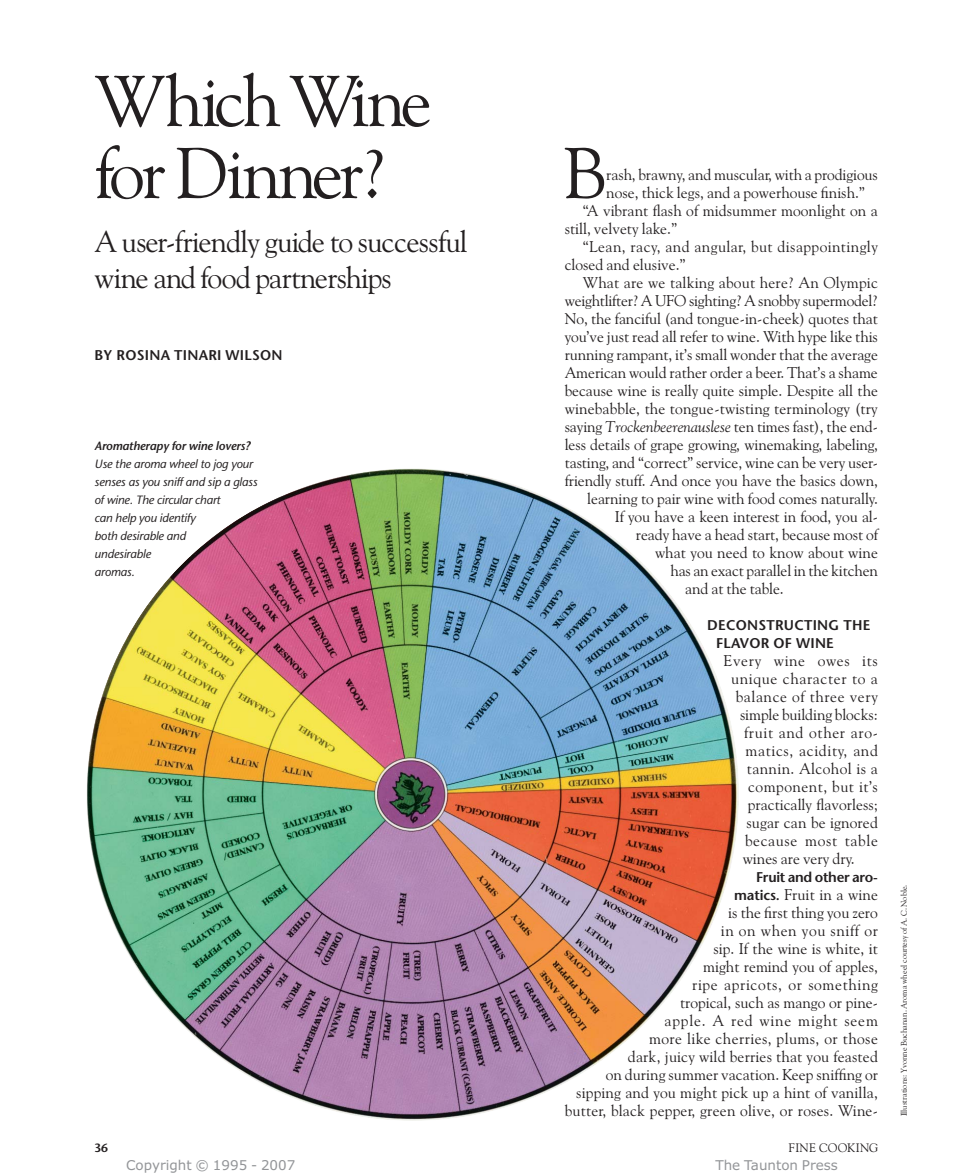
<style>
.page{position:relative;width:959px;height:1175px;background:#fff}
.page>*{position:absolute;margin:0;border:0;box-sizing:border-box;transform-origin:0 0}
.t1{font:72px/72px "Goudy Old Style BT";letter-spacing:-.05em;color:#231f20}
.t2{font:30px/36px "Goudy Old Style BT";letter-spacing:-.025em;color:#231f20}
.t3{font:15.6px/18px "Goudy Old Style BT";color:#231f20;text-align:right}
.t4{font:15.6px "Goudy Old Style BT";letter-spacing:.04em;color:#231f20}
.t5{font:15.6px "Goudy Old Style BT";letter-spacing:.025em;color:#231f20}
.t6{font:15.6px "Goudy Old Style BT";letter-spacing:.03em;color:#231f20}
.t7{font:600 14.1px/18px "Stone Sans";letter-spacing:.015em;color:#231f20}
.t8{font:600 14.1px "Stone Sans";letter-spacing:-.02em;color:#231f20}
.t9{font:13.5px "Verdana";color:#939598}
.t10{font:12.3px "Goudy Old Style BT";letter-spacing:.025em;color:#231f20}
.t11{font:italic 12px/18px "Stone Sans";letter-spacing:-.01em;color:#231f20}
.t12{font:italic 600 12px "Stone Sans";letter-spacing:-.01em;color:#231f20}
.t13{font:600 12px "Stone Sans";color:#231f20}
.t14{font:8.25px "Goudy Old Style BT";color:#231f20}
.s1{font-style:italic}
.s2{font-family:"Stone Sans";font-weight:600;font-size:14.1px}
</style>
<div class="page">
<img style="left:86px;top:468px;width:653px;height:652px;border-radius:50%">
<h1 class="t1" style="left:94px;top:70px;width:339px">Which Wine for Dinner?</h1>
<h2 class="t2" style="left:94px;top:226px;width:374px">A user-friendly guide to successful wine and food partnerships</h2>
<p class="t7" style="left:94px;top:348px;width:189px">BY ROSINA TINARI WILSON</p>
<p class="t12" style="left:94px;top:441px;width:157px">Aromatherapy for wine lovers?</p>
<p class="t11" style="left:94px;top:456px;width:164px">Use the aroma wheel to jog your senses as you sniff and sip a glass of wine. The circular chart<br>can help you identify<br>both desirable and<br>undesirable<br>aromas.</p>
<h1 class="t1" style="left:563px;top:142px;width:44px">B</h1>
<p class="t3" style="left:606px;top:167px;width:273px">rash, brawny, and muscular, with a prodigious</p>
<p class="t3" style="left:606px;top:185px;width:260px">nose, thick legs, and a powerhouse finish.”</p>
<p class="t3" style="left:582px;top:203px;width:297px">“A vibrant flash of midsummer moonlight on a</p>
<p class="t3" style="left:564px;top:221px;width:114px">still, velvety lake.”</p>
<p class="t5" style="left:582px;top:240px;width:297px">“Lean, racy, and angular, but disappointingly</p>
<p class="t3" style="left:564px;top:257px;width:123px">closed and elusive.”</p>
<p class="t3" style="left:582px;top:275px;width:297px">What are we talking about here? An Olympic</p>
<p class="t3" style="left:564px;top:293px;width:315px">weightlifter? A UFO sighting? A snobby supermodel?</p>
<p class="t3" style="left:564px;top:311px;width:315px">No, the fanciful (and tongue-in-cheek) quotes that</p>
<p class="t3" style="left:564px;top:329px;width:315px">you’ve just read all refer to wine. With hype like this</p>
<p class="t3" style="left:564px;top:347px;width:315px">running rampant, it’s small wonder that the average</p>
<p class="t3" style="left:564px;top:365px;width:315px">American would rather order a beer. That’s a shame</p>
<p class="t3" style="left:564px;top:383px;width:315px">because wine is really quite simple. Despite all the</p>
<p class="t3" style="left:564px;top:401px;width:315px">winebabble, the tongue-twisting terminology (try</p>
<p class="t3" style="left:564px;top:419px;width:315px">saying <span class="s1">Trockenbeerenauslese</span> ten times fast), the end-</p>
<p class="t3" style="left:564px;top:437px;width:315px">less details of grape growing, winemaking, labeling,</p>
<p class="t3" style="left:564px;top:455px;width:315px">tasting, and “correct” service, wine can be very user-</p>
<p class="t3" style="left:564px;top:473px;width:315px">friendly stuff. And once you have the basics down,</p>
<p class="t3" style="left:587px;top:491px;width:292px">learning to pair wine with food comes naturally.</p>
<p class="t3" style="left:614px;top:509px;width:265px">If you have a keen interest in food, you al-</p>
<p class="t3" style="left:636px;top:527px;width:244px">ready have a head start, because most of</p>
<p class="t3" style="left:655px;top:545px;width:224px">what you need to know about wine</p>
<p class="t3" style="left:670px;top:563px;width:209px">has an exact parallel in the kitchen</p>
<p class="t3" style="left:685px;top:581px;width:100px">and at the table.</p>
<p class="t7" style="left:716px;top:618px;width:156px;text-indent:-9px">DECONSTRUCTING THE<br>FLAVOR OF WINE</p>
<p class="t4" style="left:723px;top:654px;width:156px">Every wine owes its</p>
<p class="t4" style="left:731px;top:672px;width:148px">unique character to a</p>
<p class="t4" style="left:735px;top:690px;width:144px">balance of three very</p>
<p class="t3" style="left:740px;top:707px;width:139px">simple building blocks:</p>
<p class="t4" style="left:744px;top:726px;width:135px">fruit and other aro-</p>
<p class="t4" style="left:745px;top:744px;width:134px">matics, acidity, and</p>
<p class="t5" style="left:747px;top:762px;width:132px">tannin. Alcohol is a</p>
<p class="t6" style="left:748px;top:780px;width:131px">component, but it’s</p>
<p class="t3" style="left:747px;top:797px;width:132px">practically flavorless;</p>
<p class="t3" style="left:746px;top:815px;width:133px">sugar can be ignored</p>
<p class="t4" style="left:745px;top:834px;width:134px">because most table</p>
<p class="t3" style="left:742px;top:851px;width:114px">wines are very dry.</p>
<p class="t8" style="left:756px;top:872px;width:123px">Fruit and other aro-</p>
<p class="t3" style="left:564px;top:887px;width:315px"><span class="s2">matics.</span> Fruit in a wine<br>is the first thing you zero<br>in on when you sniff or<br>sip. If the wine is white, it<br>might remind you of apples,<br>ripe apricots, or something<br>tropical, such as mango or pine-<br>apple. A red wine might seem<br>more like cherries, plums, or those<br>dark, juicy wild berries that you feasted<br>on during summer vacation. Keep sniffing or sipping and you might pick up a hint of vanilla, butter, black pepper, green olive, or roses. Wine-</p>
<p class="t13" style="left:94px;top:1143px;width:15px">36</p>
<p class="t10" style="left:788px;top:1142px;width:91px">FINE COOKING</p>
<p class="t9" style="left:126px;top:1160px;width:171px">Copyright © 1995 - 2007</p>
<p class="t9" style="left:715px;top:1160px;width:124px">The Taunton Press</p>
<p class="t14" style="left:900px;top:1116px;width:233px;rotate:-90deg">Illustrations: Yvonne Buchanan. Aroma wheel courtesy of A. C. Noble.</p>
</div>
